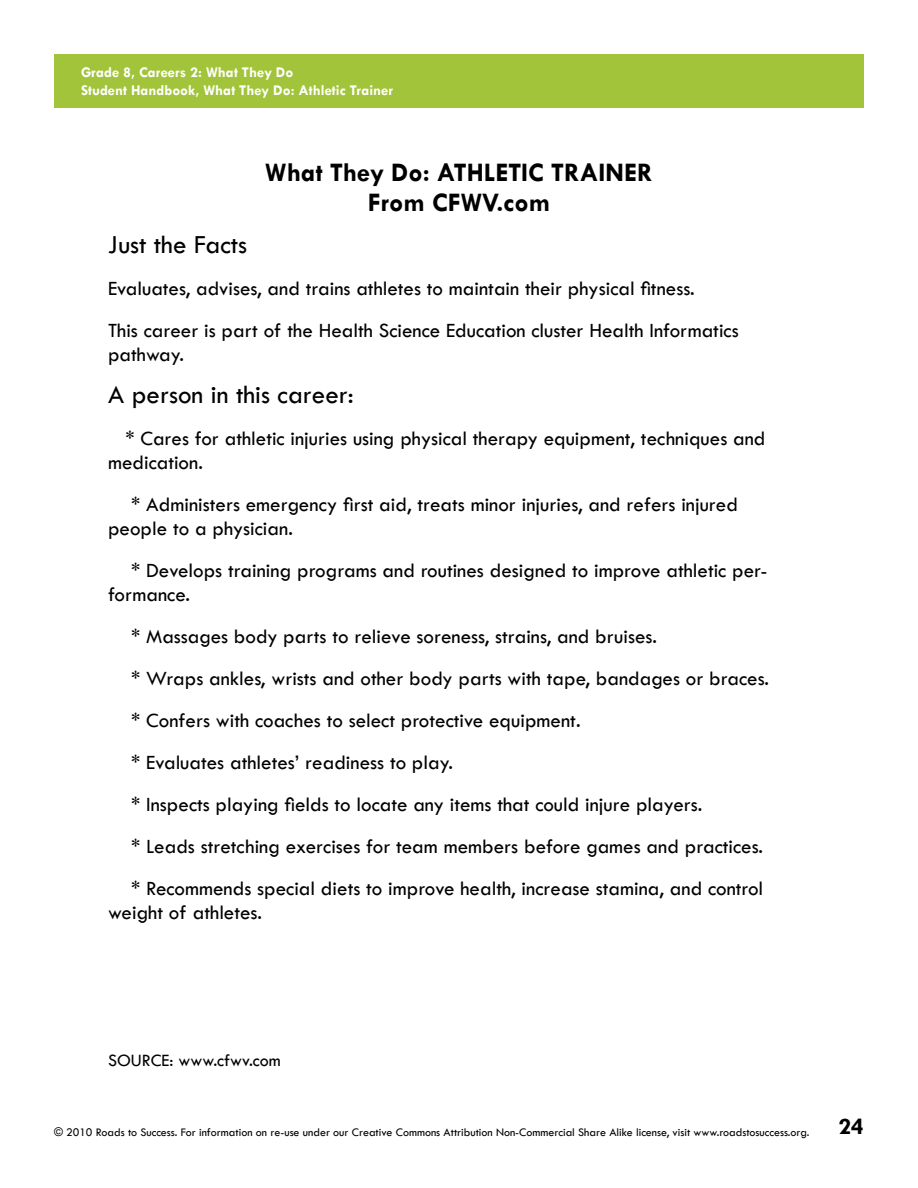
<style>
.page{position:relative;width:918px;height:1188px;background:#fff}
.page>*{position:absolute;margin:0;border:0;box-sizing:border-box;transform-origin:0 0}
.t1{font:700 27px/30px "Tw Cen";color:#000;text-align:center}
.t2{font:27px "Tw Cen";color:#000}
.t3{font:21px/42px "Tw Cen";color:#000}
.t4{font:18px "Tw Cen";color:#000}
.t5{font:700 15px/18px "Tw Cen";color:#fff}
.t6{font:12px "Tw Cen";color:#000}
.s1{font-weight:700;font-size:24px}
</style>
<div class="page">
<div style="left:54px;top:54px;width:810px;height:54px;background:#a2c43a"></div>
<p class="t5" style="left:81px;top:63px;width:314px">Grade 8, Careers 2: What They Do<br>Student Handbook, What They Do: Athletic Trainer</p>
<p class="t1" style="left:265px;top:156px;width:389px">What They Do: ATHLETIC TRAINER<br>From CFWV.com</p>
<p class="t2" style="left:108px;top:228px;width:141px">Just the Facts</p>
<p class="t3" style="left:108px;top:267px;width:632px">Evaluates, advises, and trains athletes to maintain their physical fitness.<br>This career is part of the Health Science Education cluster Health Informatics</p>
<p class="t3" style="left:108px;top:333px;width:78px">pathway.</p>
<p class="t2" style="left:108px;top:378px;width:247px">A person in this career:</p>
<p class="t3" style="left:108px;top:426px;width:659px;line-height:24px;text-indent:17px">* Cares for athletic injuries using physical therapy equipment, techniques and medication.</p>
<p class="t3" style="left:108px;top:492px;width:632px;line-height:24px;text-indent:23px">* Administers emergency first aid, treats minor injuries, and refers injured people to a physician.</p>
<p class="t3" style="left:108px;top:558px;width:661px;line-height:24px;text-indent:23px">* Develops training programs and routines designed to improve athletic per&shy;formance.</p>
<p class="t3" style="left:131px;top:615px;width:639px">* Massages body parts to relieve soreness, strains, and bruises.<br>* Wraps ankles, wrists and other body parts with tape, bandages or braces. * Confers with coaches to select protective equipment.<br>* Evaluates athletes’ readiness to play.<br>* Inspects playing fields to locate any items that could injure players.<br>* Leads stretching exercises for team members before games and practices. * Recommends special diets to improve health, increase stamina, and control</p>
<p class="t3" style="left:108px;top:891px;width:156px">weight of athletes.</p>
<p class="t4" style="left:108px;top:1049px;width:174px">SOURCE: www.cfwv.com</p>
<p class="t6" style="left:54px;top:1124px;width:812px">© 2010 Roads to Success. For information on re-use under our Creative Commons Attribution Non-Commercial Share Alike license, visit www.roadstosuccess.org. <span class="s1">24</span></p>
</div>
